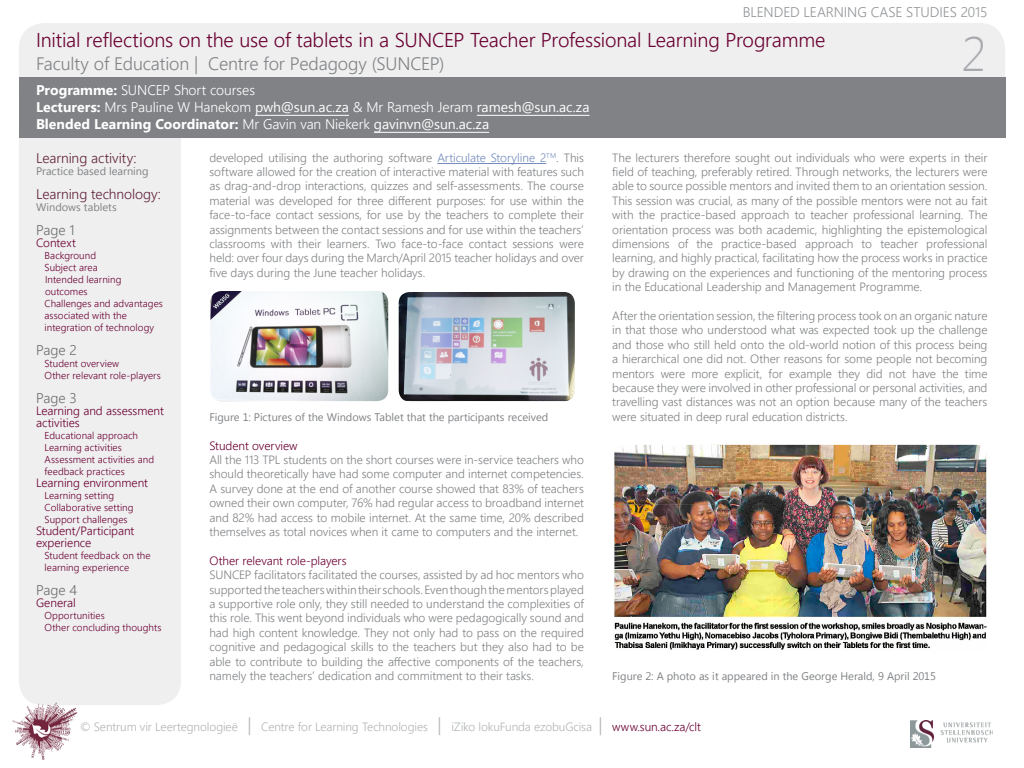
<style>
.page{position:relative;width:1024px;height:768px;background:#fff}
.page>*{position:absolute;margin:0;border:0;box-sizing:border-box;transform-origin:0 0}
.t1{font:300 48px "Segoe UI";color:#a7a9ac}
.t2{font:300 20px "Segoe UI";letter-spacing:-.01em;color:#6a0032}
.t3{font:300 18px "Segoe UI";letter-spacing:-.01em;color:#808285}
.t4{font:300 14px/17px "Segoe UI";letter-spacing:-.005em;color:#fff}
.t5{font:300 14px "Segoe UI";letter-spacing:-.005em;color:#60223b}
.t6{font:300 14px "Segoe UI";letter-spacing:-.005em;color:#939598}
.t7{font:300 14px "Segoe UI";letter-spacing:-.005em;color:#6d6e71}
.t8{font:300 12px/14.4px "Segoe UI";letter-spacing:-.005em;color:#808285;text-align:justify}
.t9{font:300 12px/12px "Segoe UI";letter-spacing:-.005em;color:#6a0032}
.t10{font:300 12px "Segoe UI";letter-spacing:-.01em;color:#b1b4b6}
.t11{font:11px "Segoe UI";color:#808285}
.t12{font:300 10px/12px "Segoe UI";letter-spacing:.005em;color:#6a0032}
.s1{font-weight:700}
.s2{font-weight:400}
.s3{color:#748cbd}
.s4{font-size:18px}
.s5{color:#6a0032}
</style>
<div class="page">
<div style="left:19px;top:23px;width:986px;height:94px;background:#efefef;border-radius:26px"></div>
<div style="left:19px;top:106px;width:162px;height:599px;background:#efefef;border-radius:24px"></div>
<div style="left:19px;top:77px;width:986px;height:61px;background:#808285"></div>
<hr style="left:255px;top:115px;width:94px;height:1px;background:#fff">
<hr style="left:477px;top:115px;width:113px;height:1px;background:#fff">
<hr style="left:374px;top:132px;width:115px;height:1px;background:#fff">
<img style="left:12px;top:701px;width:66px;height:59px">
<hr style="left:437px;top:163px;width:109px;height:1px;background:#748cbd">
<img style="left:400px;top:293px;width:174px;height:108px">
<div style="left:397px;top:290px;width:180px;height:114px;border:2px solid #fff;border-radius:12px"></div>
<img style="left:211px;top:292px;width:176px;height:108px">
<div style="left:208px;top:289px;width:182px;height:114px;border:2px solid #fff;border-radius:12px"></div>
<img style="left:614px;top:446px;width:372px;height:204px">
<div style="left:611px;top:443px;width:378px;height:214px;border:2px solid #fff;border-radius:12px"></div>
<img style="left:910px;top:720px;width:83px;height:28px">
<p class="t6" style="left:743px;top:1px;width:246px">BLENDED LEARNING CASE STUDIES 2015</p>
<h2 class="t2" style="left:36px;top:24px;width:791px">Initial reflections on the use of tablets in a SUNCEP Teacher Professional Learning Programme</h2>
<p class="t4" style="left:36px;top:81px;width:555px"><span class="s1">Programme:</span> SUNCEP Short courses<br><span class="s1">Lecturers:</span> Mrs Pauline W Hanekom <span class="s2">pwh@sun.ac.za</span> &amp; Mr Ramesh Jeram <span class="s2">ramesh@sun.ac.za<br></span><span class="s1">Blended Learning Coordinator:</span> Mr Gavin van Niekerk <span class="s2">gavinvn@sun.ac.za</span></p>
<h1 class="t1" style="left:962px;top:21px;width:26px">2</h1>
<h3 class="t3" style="left:36px;top:50px;width:410px">Faculty of Education | Centre for Pedagogy (SUNCEP)</h3>
<p class="t5" style="left:36px;top:148px;width:102px">Learning activity:</p>
<p class="t11" style="left:36px;top:164px;width:114px">Practice based learning</p>
<p class="t5" style="left:36px;top:184px;width:126px">Learning technology:</p>
<p class="t11" style="left:36px;top:200px;width:82px">Windows tablets</p>
<p class="t7" style="left:36px;top:220px;width:40px">Page 1</p>
<p class="t9" style="left:36px;top:237px;width:41px">Context</p>
<p class="t12" style="left:45px;top:249px;width:120px">Background<br>Subject area<br>Intended learning outcomes<br>Challenges and advantages associated with the integration of technology</p>
<p class="t7" style="left:36px;top:340px;width:42px">Page 2</p>
<p class="t12" style="left:45px;top:357px;width:118px">Student overview<br>Other relevant role-players</p>
<p class="t7" style="left:36px;top:388px;width:42px">Page 3</p>
<p class="t9" style="left:36px;top:405px;width:129px">Learning and assessment activities</p>
<p class="t12" style="left:45px;top:429px;width:111px">Educational approach<br>Learning activities<br>Assessment activities and feedback practices</p>
<p class="t9" style="left:36px;top:477px;width:113px">Learning environment</p>
<p class="t12" style="left:45px;top:489px;width:90px">Learning setting<br>Collaborative setting<br>Support challenges</p>
<p class="t9" style="left:36px;top:525px;width:100px">Student/Participant experience</p>
<p class="t12" style="left:45px;top:549px;width:108px">Student feedback on the learning experience</p>
<p class="t7" style="left:36px;top:580px;width:43px">Page 4</p>
<p class="t9" style="left:36px;top:597px;width:41px">General</p>
<p class="t12" style="left:45px;top:609px;width:118px">Opportunities<br>Other concluding thoughts</p>
<p class="t8" style="left:209px;top:150px;width:376px">developed utilising the authoring software <span class="s3">Articulate Storyline 2</span><sup>TM</sup>. This software allowed for the creation of interactive material with features such as drag-and-drop interactions, quizzes and self-assessments. The course material was developed for three different purposes: for use within the face-to-face contact sessions, for use by the teachers to complete their assignments between the contact sessions and for use within the teachers’ classrooms with their learners. Two face-to-face contact sessions were held: over four days during the March/April 2015 teacher holidays and over five days during the June teacher holidays.</p>
<p class="t11" style="left:209px;top:409px;width:340px">Figure 1: Pictures of the Windows Tablet that the participants received</p>
<p class="t9" style="left:209px;top:439px;width:90px">Student overview</p>
<p class="t8" style="left:209px;top:452px;width:376px">All the 113 TPL students on the short courses were in-service teachers who should theoretically have had some computer and internet competencies.<br>A survey done at the end of another course showed that 83% of teachers owned their own computer, 76% had regular access to broadband internet and 82% had access to mobile internet. At the same time, 20% described themselves as total novices when it came to computers and the internet.</p>
<p class="t9" style="left:209px;top:554px;width:139px">Other relevant role-players</p>
<p class="t8" style="left:209px;top:567px;width:376px">SUNCEP facilitators facilitated the courses, assisted by ad hoc mentors who supported the teachers within their schools. Even though the mentors played a supportive role only, they still needed to understand the complexities of this role. This went beyond individuals who were pedagogically sound and had high content knowledge. They not only had to pass on the required cognitive and pedagogical skills to the teachers but they also had to be able to contribute to building the affective components of the teachers, namely the teachers’ dedication and commitment to their tasks.</p>
<p class="t8" style="left:612px;top:150px;width:377px">The lecturers therefore sought out individuals who were experts in their field of teaching, preferably retired. Through networks, the lecturers were able to source possible mentors and invited them to an orientation session.<br>This session was crucial, as many of the possible mentors were not au fait with the practice-based approach to teacher professional learning. The orientation process was both academic, highlighting the epistemological dimensions of the practice-based approach to teacher professional learning, and highly practical, facilitating how the process works in practice by drawing on the experiences and functioning of the mentoring process in the Educational Leadership and Management Programme.</p>
<p class="t8" style="left:612px;top:308px;width:377px">After the orientation session, the filtering process took on an organic nature in that those who understood what was expected took up the challenge and those who still held onto the old-world notion of this process being a hierarchical one did not. Other reasons for some people not becoming mentors were more explicit, for example they did not have the time because they were involved in other professional or personal activities, and travelling vast distances was not an option because many of the teachers were situated in deep rural education districts.</p>
<p class="t11" style="left:612px;top:668px;width:325px">Figure 2: A photo as it appeared in the George Herald, 9 April 2015</p>
<p class="t10" style="left:80px;top:718px;width:622px">© Sentrum vir Leertegnologieë <span class="s4">|</span> Centre for Learning Technologies <span class="s4">|</span> iZiko lokuFunda ezobuGcisa <span class="s4">|</span> <span class="s5">www.sun.ac.za/clt</span></p>
</div>
